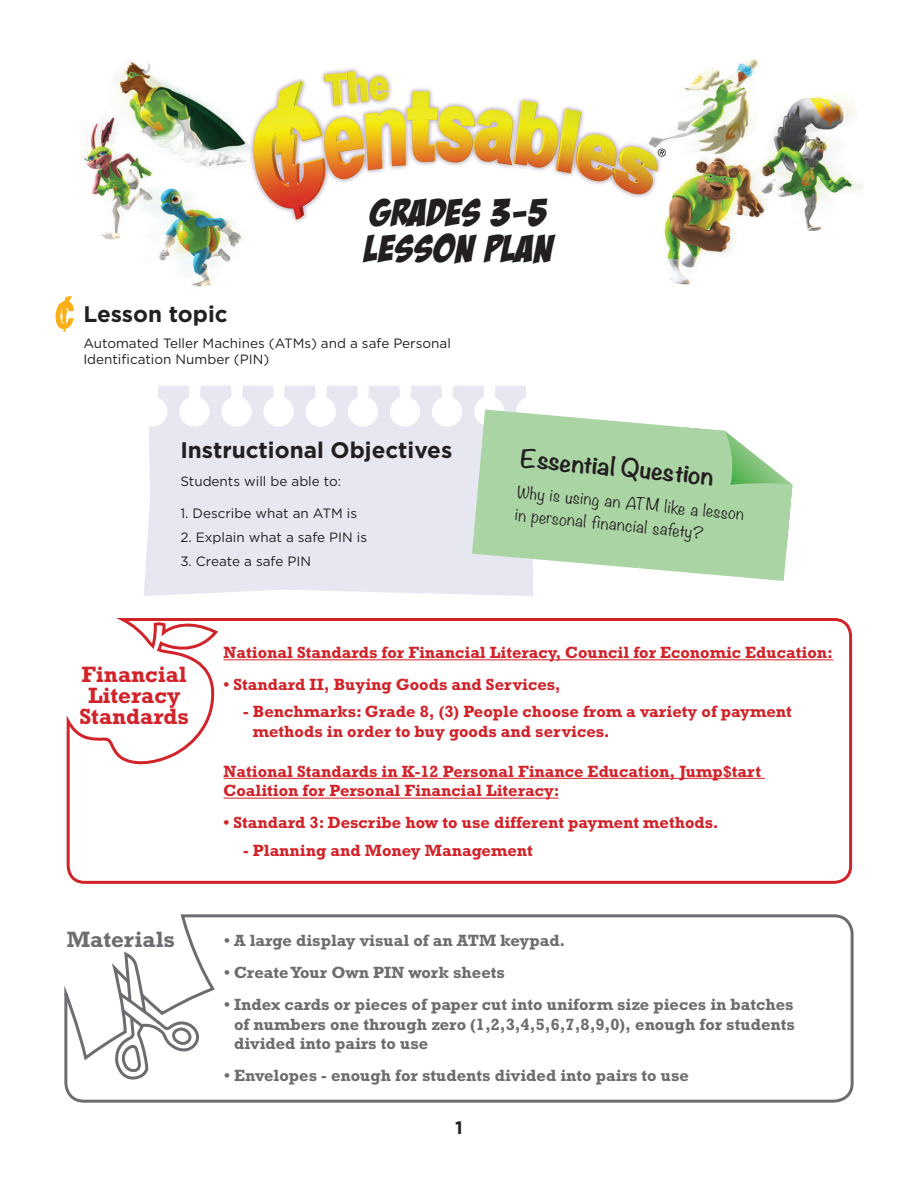
<style>
.page{position:relative;width:918px;height:1188px;background:#fff}
.page>*{position:absolute;margin:0;border:0;box-sizing:border-box;transform-origin:0 0}
.t1{font:37.5px/36px "Bada Boom BB";letter-spacing:.035em;color:#231f20;scale:1.1 1}
.t2{font:700 22.5px "Gotham";color:#231f20}
.t3{font:700 22.5px/21px "Rockwell Std";color:#d1232a;text-align:center}
.t4{font:700 22.5px "Noteworthy";color:#231f20;scale:1.1 1}
.t5{font:700 22.5px "Rockwell Std";color:#6c6d70}
.t6{font:700 18px "Gotham";color:#231f20}
.t7{font:700 16.5px/19.8px "Rockwell Std";color:#d1232a}
.t8{font:700 16.5px/19.8px "Rockwell Std";color:#6c6d70;text-align:justify}
.t9{font:300 15px/22.4px "Noteworthy";color:#231f20;scale:1.1 1}
.t10{font:13.5px/16.2px "Gotham";color:#231f20}
</style>
<div class="page">
<svg style="left:56px;top:296px;width:18px;height:36px"></svg>
<div style="left:144px;top:386px;width:389px;height:210px;background:#e7e7f2"></div>
<div style="left:137px;top:396px;width:30px;height:31px;background:#fff;border-radius:50%"></div>
<div style="left:264px;top:396px;width:30px;height:31px;background:#fff;border-radius:50%"></div>
<div style="left:390px;top:396px;width:30px;height:31px;background:#fff;border-radius:50%"></div>
<div style="left:516px;top:396px;width:30px;height:31px;background:#fff;border-radius:50%"></div>
<div style="left:179px;top:396px;width:31px;height:31px;background:#fff;border-radius:50%"></div>
<div style="left:306px;top:396px;width:30px;height:31px;background:#fff;border-radius:50%"></div>
<div style="left:432px;top:396px;width:30px;height:31px;background:#fff;border-radius:50%"></div>
<div style="left:221px;top:396px;width:31px;height:31px;background:#fff;border-radius:50%"></div>
<div style="left:348px;top:396px;width:30px;height:31px;background:#fff;border-radius:50%"></div>
<div style="left:474px;top:396px;width:30px;height:31px;background:#fff;border-radius:50%"></div>
<svg style="left:146px;top:386px;width:13px;height:12px"></svg>
<svg style="left:273px;top:386px;width:12px;height:12px"></svg>
<svg style="left:399px;top:386px;width:12px;height:12px"></svg>
<svg style="left:526px;top:386px;width:7px;height:11px"></svg>
<svg style="left:189px;top:386px;width:12px;height:12px"></svg>
<svg style="left:315px;top:386px;width:12px;height:12px"></svg>
<svg style="left:441px;top:386px;width:13px;height:12px"></svg>
<svg style="left:231px;top:386px;width:12px;height:12px"></svg>
<svg style="left:357px;top:386px;width:12px;height:12px"></svg>
<svg style="left:483px;top:386px;width:13px;height:12px"></svg>
<svg style="left:472px;top:409px;width:320px;height:172px;fill:#abd4a5"></svg>
<svg style="left:66px;top:618px;width:787px;height:266px"></svg>
<svg style="left:64px;top:914px;width:790px;height:189px"></svg>
<img style="left:83px;top:59px;width:780px;height:228px">
<svg style="left:295px;top:192px;width:332px;height:79px"></svg>
<h1 class="t1" style="left:365px;top:194px;width:173px">GRADES 3-5<br>LESSON PLAN</h1>
<h2 class="t2" style="left:83px;top:299px;width:146px">Lesson topic</h2>
<p class="t10" style="left:83px;top:335px;width:369px">Automated Teller Machines (ATMs) and a safe Personal<br>Identification Number (PIN)</p>
<h2 class="t2" style="left:180px;top:435px;width:273px">Instructional Objectives</h2>
<p class="t10" style="left:180px;top:473px;width:162px">Students will be able to:</p>
<p class="t10" style="left:180px;top:505px;width:178px">1. Describe what an ATM is</p>
<p class="t10" style="left:180px;top:529px;width:188px">2. Explain what a safe PIN is</p>
<p class="t10" style="left:180px;top:553px;width:132px">3. Create a safe PIN</p>
<h2 class="t4" style="left:523px;top:437px;width:178px;rotate:6deg">Essential Question</h2>
<p class="t9" style="left:518px;top:482px;width:208px;rotate:5deg">Why is using an ATM like a lesson in personal financial safety?</p>
<h2 class="t3" style="left:79px;top:663px;width:111px">Financial<br>Literacy<br>Standards</h2>
<p class="t7" style="left:224px;top:642px;width:611px">National Standards for Financial Literacy, Council for Economic Education:</p>
<p class="t7" style="left:224px;top:674px;width:339px">• Standard II, Buying Goods and Services,</p>
<p class="t7" style="left:253px;top:702px;width:540px;text-indent:-10px">- Benchmarks: Grade 8, (3) People choose from a variety of payment methods in order to buy goods and services.</p>
<p class="t7" style="left:224px;top:761px;width:539px">National Standards in K-12 Personal Finance Education, Jump$tart<br>Coalition for Personal Financial Literacy:</p>
<p class="t7" style="left:224px;top:813px;width:497px">• Standard 3: Describe how to use different payment methods.</p>
<p class="t7" style="left:243px;top:840px;width:291px">- Planning and Money Management</p>
<h2 class="t5" style="left:67px;top:926px;width:110px">Materials</h2>
<p class="t8" style="left:224px;top:931px;width:343px">• A large display visual of an ATM keypad.</p>
<p class="t8" style="left:224px;top:962px;width:282px">• Create Your Own PIN work sheets</p>
<p class="t8" style="left:234px;top:994px;width:562px;text-indent:-10px">• Index cards or pieces of paper cut into uniform size pieces in batches of numbers one through zero (1,2,3,4,5,6,7,8,9,0), enough for students divided into pairs to use</p>
<p class="t8" style="left:224px;top:1066px;width:466px">• Envelopes - enough for students divided into pairs to use</p>
<p class="t6" style="left:455px;top:1116px;width:9px">1</p>
</div>
